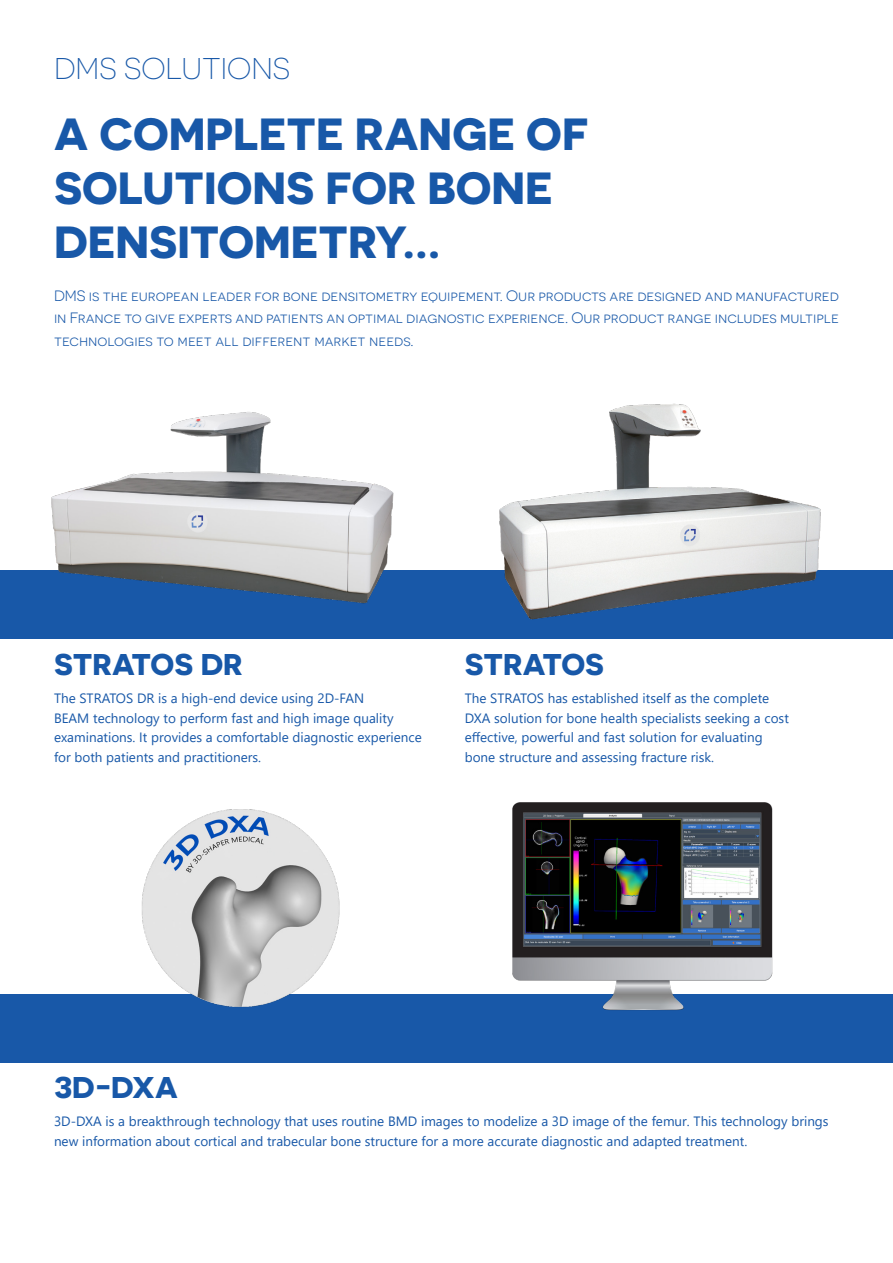
<style>
.page{position:relative;width:893px;height:1263px;background:#fff}
.page>*{position:absolute;margin:0;border:0;box-sizing:border-box;transform-origin:0 0}
.Titre_de_page{font:700 45px/54px "Novecentosanswide";color:#1858a8}
.Intertitre{font:700 30px "Novecentosanswide";color:#1858a8}
.En_tete_page{font:300 30px "Novecentosanswide";color:#1858a8}
.Chapeau{font:15px/22.5px "Novecentosanswide";color:#1858a8;text-align:justify}
.Texte_courant{font:13.5px/19.5px "Segoe UI";color:#1858a8}
</style>
<div class="page">
<div style="left:0;top:570px;width:893px;height:68px;background:#1858a8"></div>
<img style="left:51px;top:412px;width:343px;height:192px">
<img style="left:499px;top:403px;width:322px;height:217px">
<div style="left:0;top:995px;width:893px;height:68px;background:#1858a8"></div>
<img style="left:141px;top:810px;width:200px;height:197px">
<img style="left:480px;top:802px;width:301px;height:209px">
<p class="En_tete_page" style="left:54px;top:51px;width:238px">DMS SOLUTIONS</p>
<p class="Titre_de_page" style="left:54px;top:106px;width:536px">A COMPLETE RANGE OF<br>SOLUTIONS FOR BONE<br>DENSITOMETRY...</p>
<p class="Chapeau" style="left:54px;top:284px;width:786px">DMS is the european leader for bone densitometry equipement. Our products are designed and manufactured in France to give experts and patients an optimal diagnostic experience. Our product range includes multiple technologies to meet all different market needs.</p>
<p class="Intertitre" style="left:54px;top:646px;width:190px">STRATOS DR</p>
<p class="Texte_courant" style="left:54px;top:687px;width:369px">The STRATOS DR is a high-end device using 2D-FAN<br>BEAM technology to perform fast and high image quality examinations. It provides a comfortable diagnostic experience for both patients and practitioners.</p>
<p class="Intertitre" style="left:465px;top:646px;width:141px">STRATOS</p>
<p class="Texte_courant" style="left:465px;top:687px;width:326px">The STRATOS has established itself as the complete DXA solution for bone health specialists seeking a cost effective, powerful and fast solution for evaluating bone structure and assessing fracture risk.</p>
<p class="Intertitre" style="left:54px;top:1069px;width:125px">3D-DXA</p>
<p class="Texte_courant" style="left:54px;top:1110px;width:776px">3D-DXA is a breakthrough technology that uses routine BMD images to modelize a 3D image of the femur. This technology brings new information about cortical and trabecular bone structure for a more accurate diagnostic and adapted treatment.</p>
</div>
